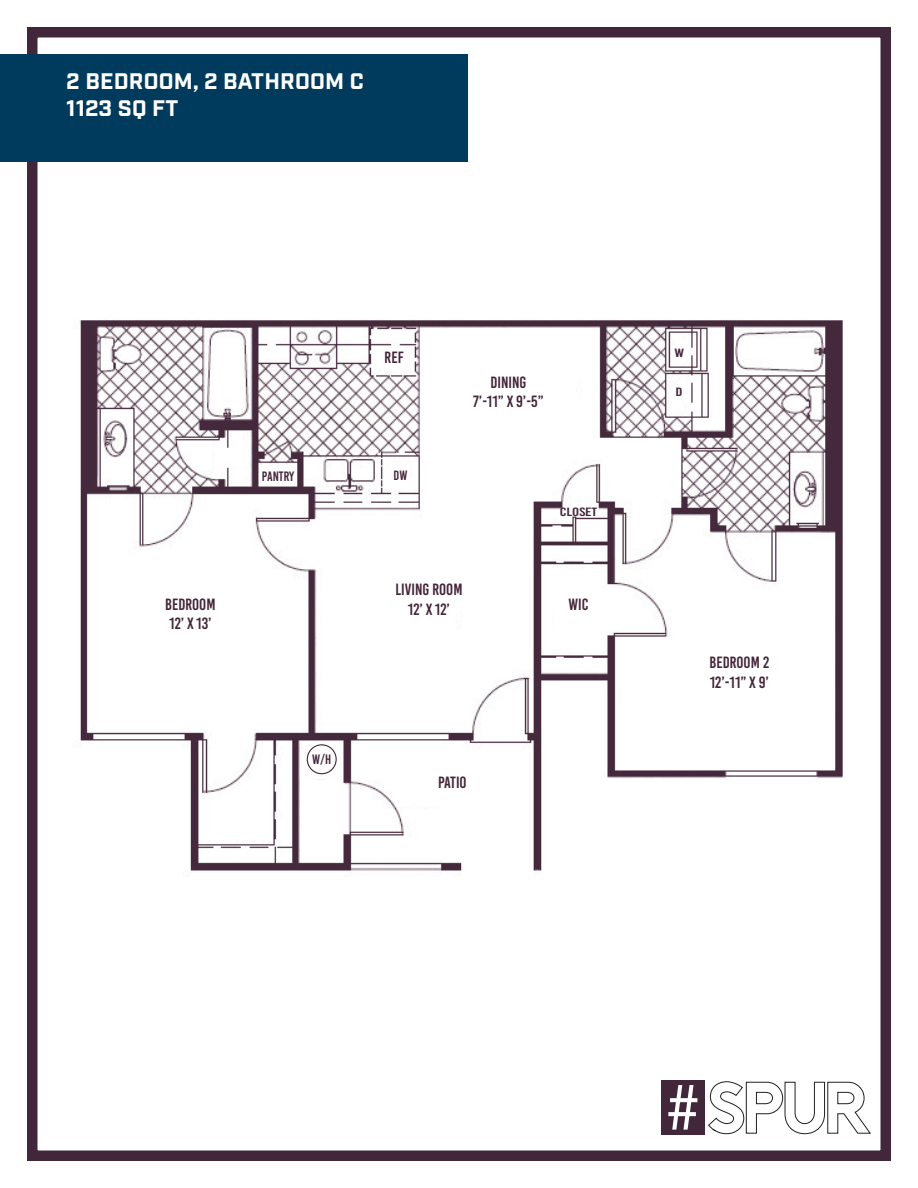
<style>
.page{position:relative;width:918px;height:1188px;background:#fff}
.page>*{position:absolute;margin:0;border:0;box-sizing:border-box;transform-origin:0 0}
.t1{font:700 22.5px "Industry";letter-spacing:.01em;color:#fff}
.t2{font:16.35px/19.5px "Bebas Kai";color:#44263a;text-align:center}
.t3{font:13.65px "Bebas Kai";color:#44263a}
.t4{font:13.5px "Bebas Kai";color:#44263a}
.t5{font:12px "Bebas Kai";color:#44263a;scale:1.36 1}
</style>
<div class="page">
<div style="left:27px;top:27px;width:864px;height:1134px;border:10px solid #42273b"></div>
<div style="left:0;top:54px;width:468px;height:108px;background:#003a5d"></div>
<svg style="left:708px;top:1081px;width:163px;height:54px"></svg>
<div style="left:661px;top:1080px;width:44px;height:55px;background:#42273b"></div>
<svg style="left:668px;top:1085px;width:29px;height:45px"></svg>
<img style="left:80px;top:319px;width:763px;height:552px">
<div style="left:303px;top:742px;width:37px;height:37px;background:#fff"></div>
<div style="left:307px;top:744px;width:30px;height:30px;border:1px solid #44263a;border-radius:50%"></div>
<p class="t1" style="left:66px;top:68px;width:299px">2 BEDROOM, 2 BATHROOM C</p>
<p class="t1" style="left:66px;top:95px;width:114px">1123 SQ FT</p>
<p class="t3" style="left:262px;top:469px;width:34px">PANTRY</p>
<p class="t2" style="left:385px;top:348px;width:21px">REF</p>
<p class="t4" style="left:394px;top:468px;width:15px">DW</p>
<p class="t2" style="left:473px;top:373px;width:72px">DINING<br>7’-11” X 9’-5”</p>
<p class="t5" style="left:560px;top:505px;width:29px">CLOSET</p>
<p class="t2" style="left:395px;top:580px;width:69px">LIVING ROOM<br>12’ X 12’</p>
<p class="t2" style="left:165px;top:594px;width:52px">BEDROOM</p>
<p class="t2" style="left:569px;top:594px;width:21px">WIC</p>
<p class="t2" style="left:169px;top:614px;width:44px">12’ X 13’</p>
<p class="t3" style="left:312px;top:752px;width:21px">W/H</p>
<p class="t2" style="left:438px;top:773px;width:30px">PATIO</p>
<p class="t5" style="left:674px;top:346px;width:9px">W</p>
<p class="t5" style="left:676px;top:386px;width:7px">D</p>
<p class="t2" style="left:710px;top:653px;width:61px;text-align:left">BEDROOM 2<br>12’-11” X 9’</p>
</div>
